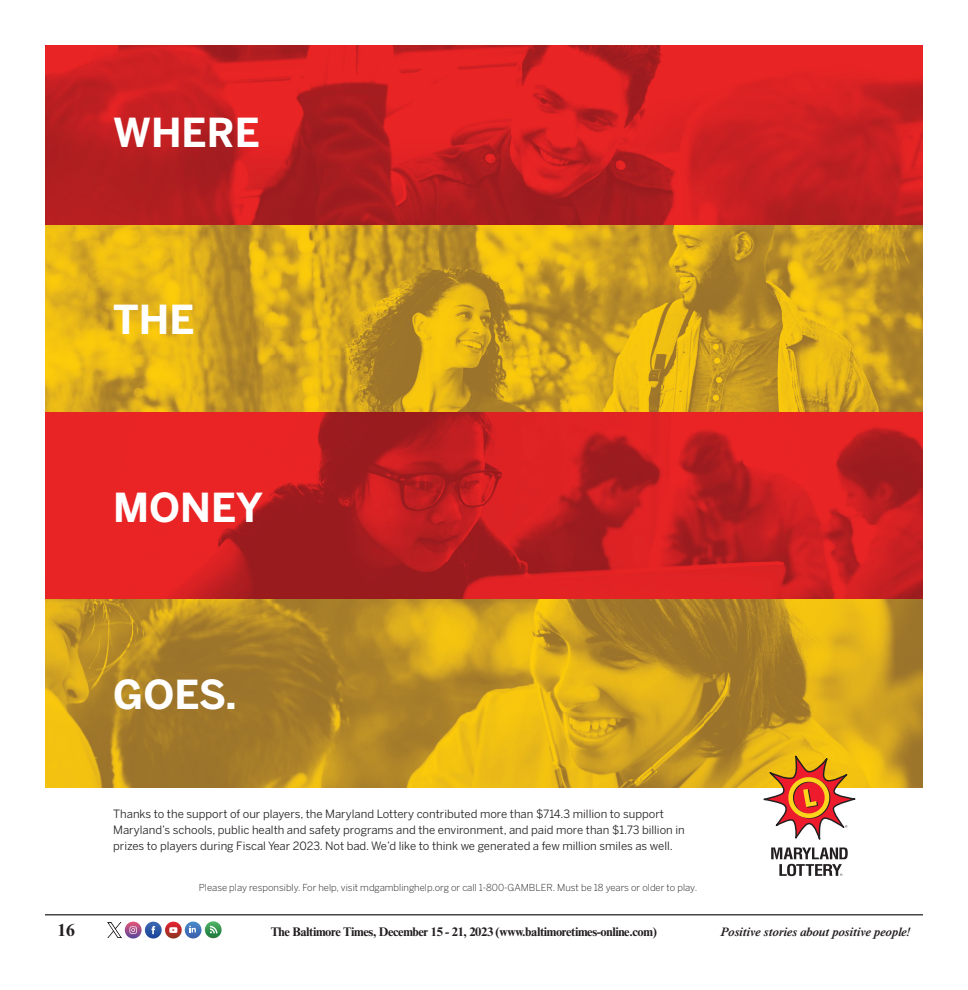
<style>
.page{position:relative;width:968px;height:990px;background:#fff}
.page>*{position:absolute;margin:0;border:0;box-sizing:border-box;transform-origin:0 0}
.t1{font:700 39.62px "Benton Sans";color:#fff}
.t2{font:700 17.5px "Times NRMT Std";color:#231f20}
.t3{font:700 12.5px "Times NRMT Std";letter-spacing:-.03em;color:#231f20}
.t4{font:italic 600 12.5px "Times NRMT Std";letter-spacing:-.03em;color:#231f20}
.t5{font:11.38px/16px "Benton Sans";color:#231f20}
.t6{font:300 9.62px "Benton Sans";color:#231f20}
</style>
<div class="page">
<img style="left:205px;top:921px;width:17px;height:17px">
<svg style="left:210px;top:926px;width:7px;height:7px"></svg>
<img style="left:125px;top:922px;width:16px;height:17px">
<svg style="left:129px;top:926px;width:8px;height:8px"></svg>
<img style="left:145px;top:922px;width:17px;height:17px">
<svg style="left:151px;top:926px;width:4px;height:8px"></svg>
<img style="left:165px;top:922px;width:17px;height:17px">
<svg style="left:169px;top:927px;width:8px;height:6px"></svg>
<img style="left:185px;top:922px;width:16px;height:16px">
<svg style="left:189px;top:926px;width:7px;height:6px"></svg>
<img style="left:108px;top:923px;width:13px;height:14px">
<hr style="left:45px;top:914px;width:877px;height:1px;background:#231f20">
<img style="left:45px;top:225px;width:44px;height:187px">
<img style="left:89px;top:225px;width:833px;height:187px">
<img style="left:45px;top:45px;width:877px;height:180px">
<img style="left:45px;top:412px;width:877px;height:188px">
<svg style="left:45px;top:600px;width:877px;height:187px;background:#c19522"></svg>
<svg style="left:763px;top:756px;width:92px;height:120px"></svg>
<p class="t1" style="left:113px;top:109px;width:148px">WHERE</p>
<p class="t1" style="left:113px;top:296px;width:83px">THE</p>
<p class="t1" style="left:113px;top:484px;width:151px">MONEY</p>
<p class="t1" style="left:113px;top:671px;width:125px">GOES.</p>
<p class="t5" style="left:113px;top:806px;width:573px">Thanks to the support of our players, the Maryland Lottery contributed more than $714.3 million to support<br>Maryland’s schools, public health and safety programs and the environment, and paid more than $1.73 billion in prizes to players during Fiscal Year 2023. Not bad. We’d like to think we generated a few million smiles as well.</p>
<p class="t6" style="left:199px;top:882px;width:500px">Please play responsibly. For help, visit mdgamblinghelp.org or call 1-800-GAMBLER. Must be 18 years or older to play.</p>
<p class="t2" style="left:58px;top:919px;width:19px">16</p>
<p class="t3" style="left:271px;top:924px;width:387px">The Baltimore Times, December 15 - 21, 2023 (www.baltimoretimes-online.com)</p>
<p class="t4" style="left:719px;top:925px;width:192px">Positive stories about positive people!</p>
</div>
